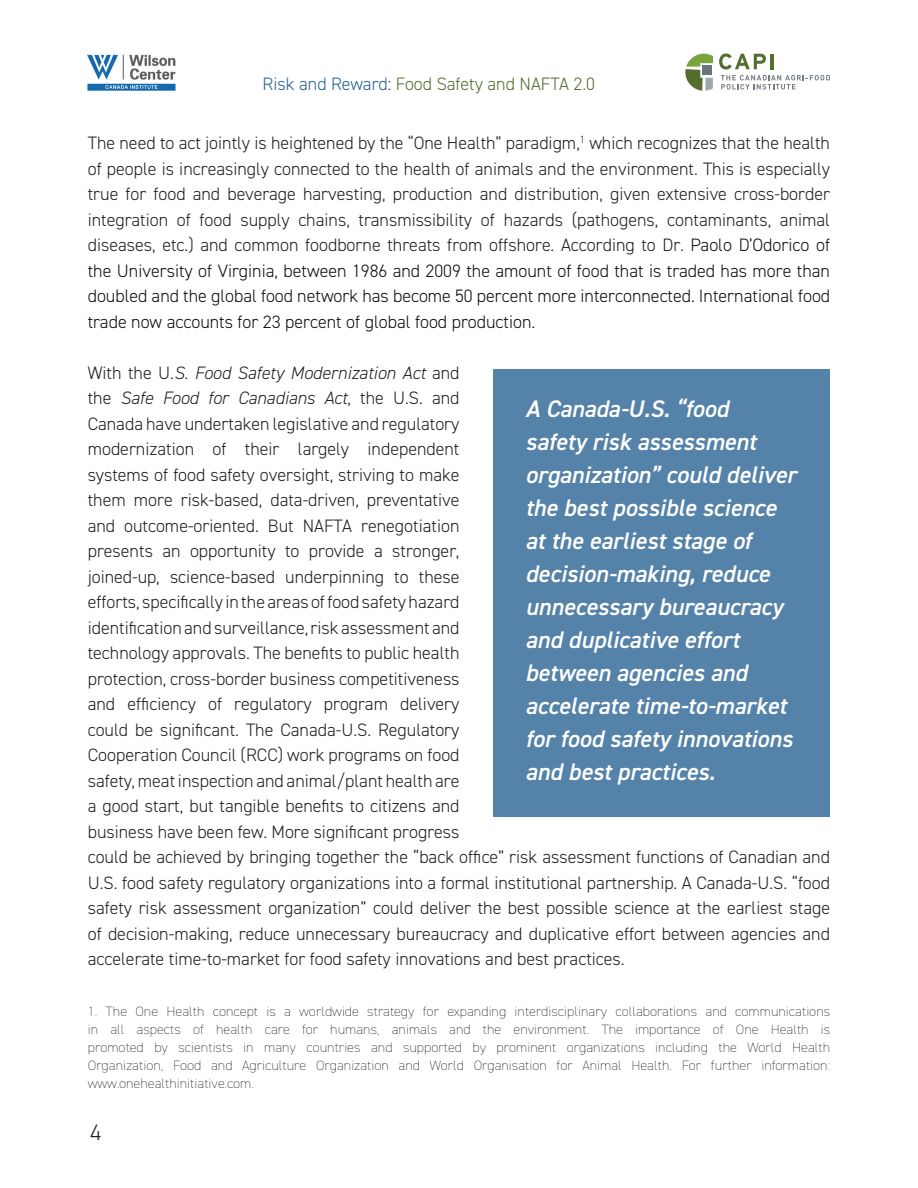
<style>
.page{position:relative;width:918px;height:1188px;background:#fff}
.page>*{position:absolute;margin:0;border:0;box-sizing:border-box;transform-origin:0 0}
.t1{font:italic 600 24px/33px "DIN2014";color:#fff}
.t2{font:300 22.5px "DIN2014";color:#231f20}
.t3{font:300 18px/25.5px "DIN2014";color:#231f20;text-align:justify}
.t4{font:300 18px "DIN2014";color:#566d30}
.t5{font:200 13.5px/18px "DIN2014";color:#231f20;text-align:justify;scale:1.05 1}
.s1{color:#286194}
.s2{color:#231f20}
.s3{color:#0e100e}
.s4{font-style:italic}
</style>
<div class="page">
<svg style="left:719px;top:53px;width:111px;height:36px"></svg>
<hr style="left:770px;top:54px;width:3px;height:15px;background:#566d30">
<svg style="left:685px;top:54px;width:28px;height:37px"></svg>
<img style="left:87px;top:54px;width:89px;height:36px">
<div style="left:493px;top:369px;width:337px;height:447px;background:#5482a8"></div>
<p class="t4" style="left:263px;top:73px;width:334px"><span class="s1">Risk and Reward</span><span class="s2">:</span> Food Safety and NAFTA 2.0</p>
<p class="t3" style="left:88px;top:130px;width:744px">The need to act jointly is heightened by the “One Health” paradigm,<sup>1</sup> which recognizes that the health of people is increasingly connected to the health of animals and the environment. This is especially true for food and beverage harvesting, production and distribution, given extensive cross-border integration of food supply chains, transmissibility of hazards (pathogens, contaminants, animal diseases, etc.) and common foodborne threats from offshore. According to Dr. <span class="s3">Paolo D’Odorico of the University of Virginia, between 1986 and 2009 the amount of food that is traded has more than doubled and the global food network has become 50 percent more interconnected. International food trade now accounts for 23 percent of global food production.</span></p>
<p class="t3" style="left:88px;top:360px;width:744px;text-align:left">With the U.<span class="s4">S. Food Safety Modernization Act</span> and<br>the <span class="s4">Safe Food for Canadians Act</span>, the U.S. and<br>Canada have undertaken legislative and regulatory<br>modernization of their largely independent<br>systems of food safety oversight, striving to make<br>them more risk-based, data-driven, preventative<br>and outcome-oriented. But NAFTA renegotiation<br>presents an opportunity to provide a stronger,<br>joined-up, science-based underpinning to these<br>efforts, specifically in the areas of food safety hazard<br>identification and surveillance, risk assessment and<br>technology approvals. The benefits to public health<br>protection, cross-border business competitiveness<br>and efficiency of regulatory program delivery<br>could be significant. The Canada-U.S. Regulatory<br>Cooperation Council (RCC) work programs on food<br>safety, meat inspection and animal/plant health are<br>a good start, but tangible benefits to citizens and<br>business have been few. More significant progress<br>could be achieved by bringing together the “back office” risk assessment functions of Canadian and U.S. food safety regulatory organizations into a formal institutional partnership. A Canada-U.S. “food safety risk assessment organization” could deliver the best possible science at the earliest stage of decision-making, reduce unnecessary bureaucracy and duplicative effort between agencies and accelerate time-to-market for food safety innovations and best practices.</p>
<p class="t1" style="left:526px;top:392px;width:272px">A Canada-U.S. “food<br>safety risk assessment organization” could deliver the best possible science at the earliest stage of decision-making, reduce unnecessary bureaucracy and duplicative effort between agencies and accelerate time-to-market for food safety innovations and best practices.</p>
<p class="t5" style="left:88px;top:1002px;width:709px">1. The One Health concept is a worldwide strategy for expanding interdisciplinary collaborations and communications in all aspects of health care for humans, animals and the environment. The importance of One Health is promoted by scientists in many countries and supported by prominent organizations including the World Health Organization, Food and Agriculture Organization and World Organisation for Animal Health. For further information: www.onehealthinitiative.com.</p>
<p class="t2" style="left:90px;top:1118px;width:13px">4</p>
</div>
